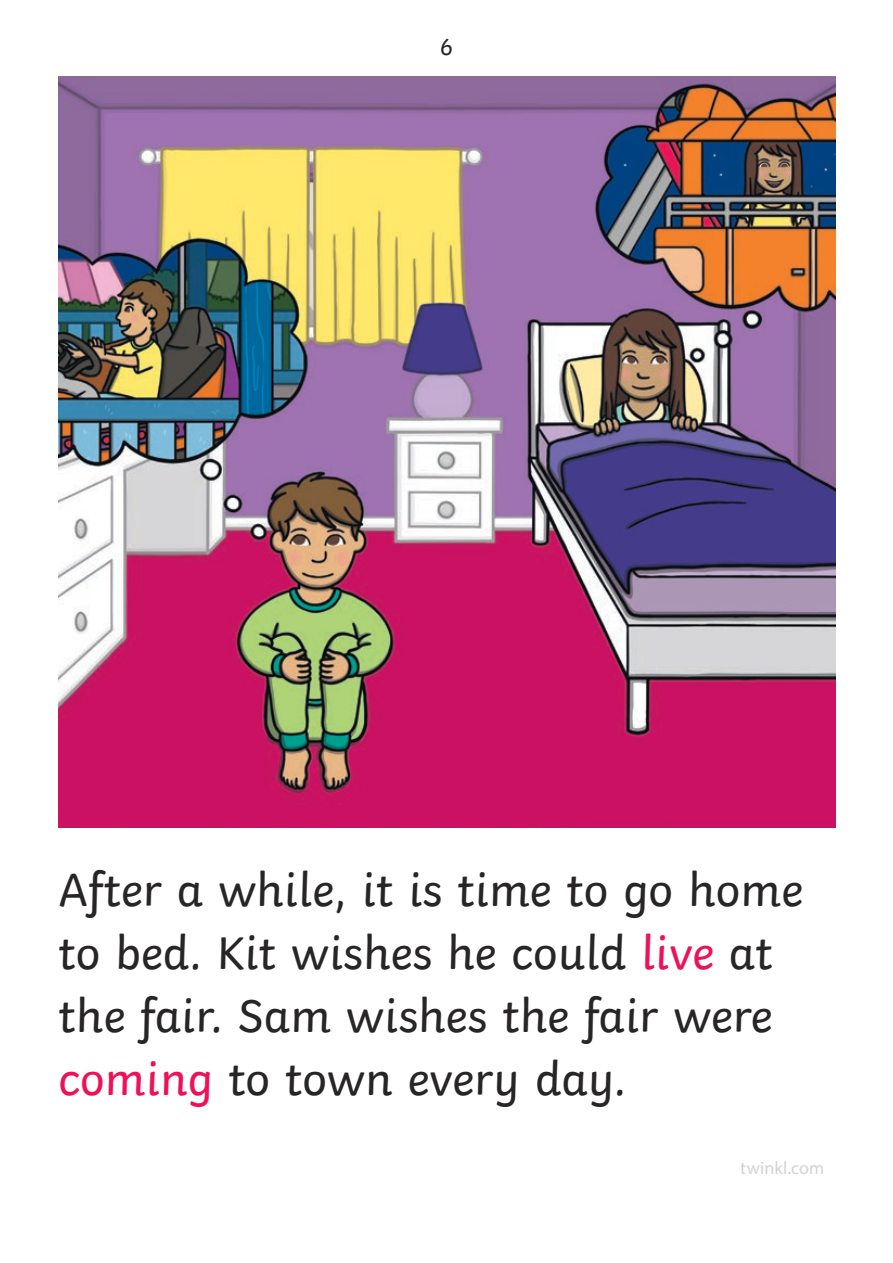
<style>
.page{position:relative;width:893px;height:1263px;background:#fff}
.page>*{position:absolute;margin:0;border:0;box-sizing:border-box;transform-origin:0 0}
.t1{font:48.15px/63.2px "Twinkl";color:#282526}
.t2{font:24.15px "Twinkl";color:#282526}
.t3{font:18px "Myriad Pro";color:#d2d3d5}
.s1{color:#ed1158}
</style>
<div class="page">
<img style="left:59px;top:77px;width:776px;height:751px">
<p class="t2" style="left:439px;top:28px;width:16px">6</p>
<p class="t1" style="left:59px;top:853px;width:746px">After a while, it is time to go home to bed. Kit wishes he could <span class="s1">live</span> at the fair. Sam wishes the fair were <span class="s1">coming</span> to town every day.</p>
<p class="t3" style="left:741px;top:1157px;width:85px">twinkl.com</p>
</div>
